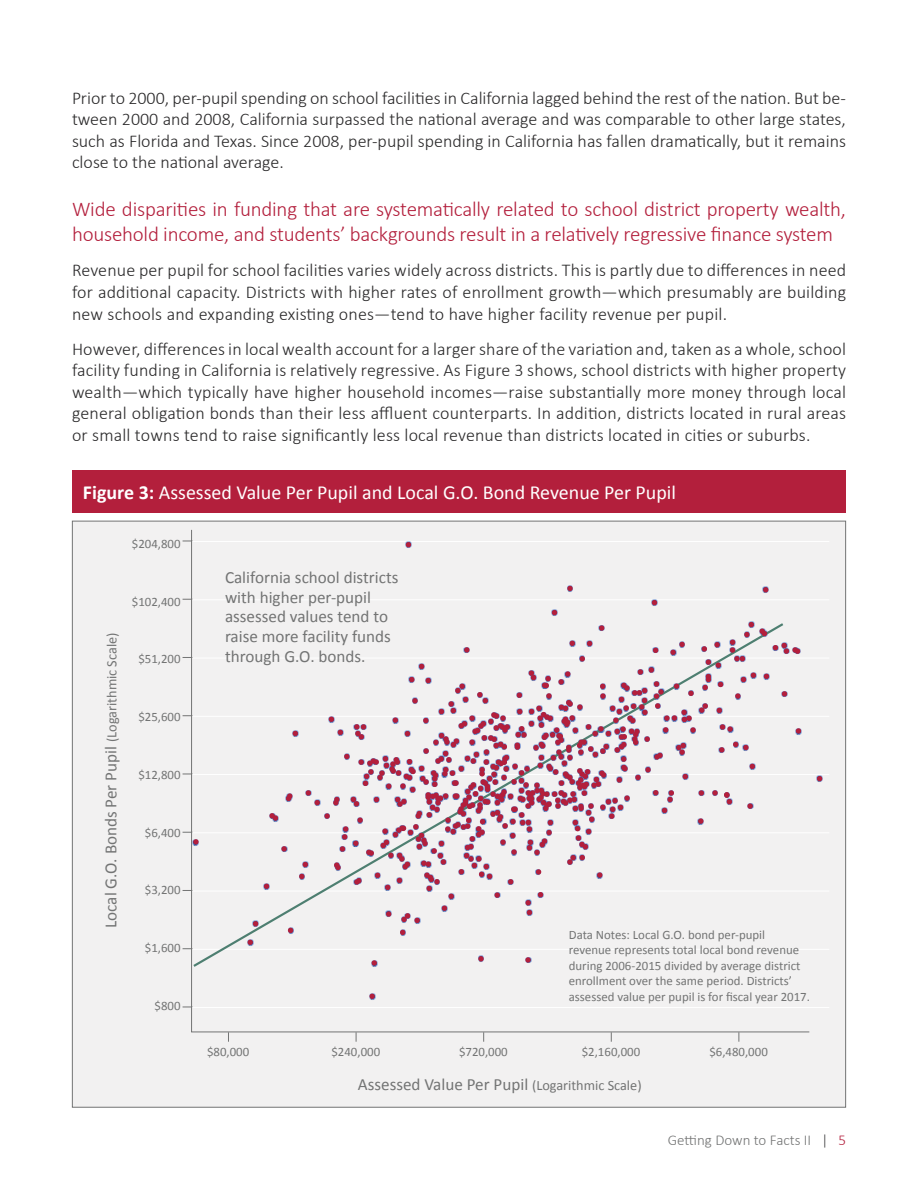
<style>
.page{position:relative;width:918px;height:1188px;background:#fff}
.page>*{position:absolute;margin:0;border:0;box-sizing:border-box;transform-origin:0 0}
.t1{font:300 21px/25.2px "Calibri";letter-spacing:-.01em;color:#b31f3c}
.t2{font:19.95px "Calibri";color:#fff}
.t3{font:300 18px/21.6px "Calibri";letter-spacing:.01em;color:#292829;text-align:justify}
.t4{font:17.1px/20px "Calibri";color:#737474}
.t5{font:300 15px "Calibri";color:#737474}
.t6{font:12.9px/15.5px "Calibri";color:#737474}
.s1{font-weight:700}
.s2{font-size:14.25px}
.s3{color:#414042}
.s4{color:#b31f3c}
</style>
<div class="page">
<div style="left:72px;top:470px;width:773px;height:43px;background:#b31f3c"></div>
<div style="left:72px;top:521px;width:774px;height:587px;background:#f2f1f1;border:1px solid #737474"></div>
<hr style="left:192px;top:541px;width:637px;height:1px;background:#fff">
<hr style="left:192px;top:599px;width:637px;height:1px;background:#fff">
<hr style="left:192px;top:658px;width:637px;height:1px;background:#fff">
<hr style="left:192px;top:716px;width:637px;height:1px;background:#fff">
<hr style="left:192px;top:774px;width:637px;height:1px;background:#fff">
<hr style="left:192px;top:832px;width:637px;height:1px;background:#fff">
<hr style="left:192px;top:891px;width:637px;height:1px;background:#fff">
<hr style="left:192px;top:1007px;width:637px;height:1px;background:#fff">
<hr style="left:192px;top:949px;width:637px;height:1px;background:#fff">
<svg style="left:191px;top:529px;width:619px;height:504px"></svg>
<svg style="left:191px;top:621px;width:595px;height:348px"></svg>
<svg style="left:762px;top:586px;width:7px;height:7px"></svg>
<svg style="left:816px;top:775px;width:7px;height:7px"></svg>
<svg style="left:524px;top:956px;width:8px;height:8px"></svg>
<svg style="left:477px;top:955px;width:8px;height:8px"></svg>
<svg style="left:371px;top:959px;width:7px;height:8px"></svg>
<svg style="left:368px;top:992px;width:8px;height:8px"></svg>
<svg style="left:183px;top:832px;width:16px;height:14px"></svg>
<svg style="left:405px;top:541px;width:7px;height:7px"></svg>
<svg style="left:566px;top:585px;width:8px;height:7px"></svg>
<svg style="left:246px;top:599px;width:556px;height:347px"></svg>
<p class="t3" style="left:72px;top:87px;width:776px">Prior to 2000, per-pupil spending on school facilities in California lagged behind the rest of the nation. But be&shy;tween 2000 and 2008, California surpassed the national average and was comparable to other large states, such as Florida and Texas. Since 2008, per-pupil spending in California has fallen dramatically, but it remains close to the national average.</p>
<p class="t1" style="left:72px;top:196px;width:776px">Wide disparities in funding that are systematically related to school district property wealth, household income, and students’ backgrounds result in a relatively regressive finance system</p>
<p class="t3" style="left:72px;top:259px;width:776px">Revenue per pupil for school facilities varies widely across districts. This is partly due to differences in need for additional capacity. Districts with higher rates of enrollment growth—which presumably are building new schools and expanding existing ones—tend to have higher facility revenue per pupil.</p>
<p class="t3" style="left:72px;top:338px;width:776px">However, differences in local wealth account for a larger share of the variation and, taken as a whole, school facility funding in California is relatively regressive. As Figure 3 shows, school districts with higher property wealth—which typically have higher household incomes—raise substantially more money through local general obligation bonds than their less affluent counterparts. In addition, districts located in rural areas or small towns tend to raise significantly less local revenue than districts located in cities or suburbs.</p>
<p class="t2" style="left:83px;top:479px;width:595px"><span class="s1">Figure 3:</span> Assessed Value Per Pupil and Local G.O. Bond Revenue Per Pupil</p>
<p class="t6" style="left:132px;top:536px;width:50px">$204,800</p>
<p class="t4" style="left:101px;top:928px;width:297px;rotate:-90deg">Local G.O. Bonds Per Pupil <span class="s2">(Logarithmic Scale)</span></p>
<p class="t6" style="left:132px;top:594px;width:50px">$102,400</p>
<p class="t6" style="left:138px;top:651px;width:44px">$51,200</p>
<p class="t6" style="left:138px;top:709px;width:44px">$25,600</p>
<p class="t6" style="left:138px;top:767px;width:44px">$12,800</p>
<p class="t6" style="left:145px;top:825px;width:37px">$6,400</p>
<p class="t6" style="left:145px;top:882px;width:37px">$3,200</p>
<p class="t6" style="left:145px;top:940px;width:37px">$1,600</p>
<p class="t6" style="left:155px;top:998px;width:28px">$800</p>
<p class="t4" style="left:225px;top:567px;width:175px">California school districts with higher per-pupil assessed values tend to raise more facility funds through G.O. bonds.</p>
<p class="t6" style="left:569px;top:927px;width:243px">Data Notes: Local G.O. bond per-pupil revenue represents total local bond revenue during 2006-2015 divided by average district enrollment over the same period. Districts’ assessed value per pupil is for fiscal year 2017.</p>
<p class="t6" style="left:207px;top:1045px;width:44px">$80,000</p>
<p class="t6" style="left:331px;top:1045px;width:50px">$240,000</p>
<p class="t6" style="left:459px;top:1045px;width:50px">$720,000</p>
<p class="t6" style="left:582px;top:1045px;width:60px">$2,160,000</p>
<p class="t6" style="left:709px;top:1045px;width:60px">$6,480,000</p>
<p class="t4" style="left:358px;top:1074px;width:285px">Assessed Value Per Pupil <span class="s2">(Logarithmic Scale)</span></p>
<p class="t5" style="left:668px;top:1131px;width:180px">Getting Down to Facts II <span class="s3">|</span> <span class="s4">5</span></p>
</div>
